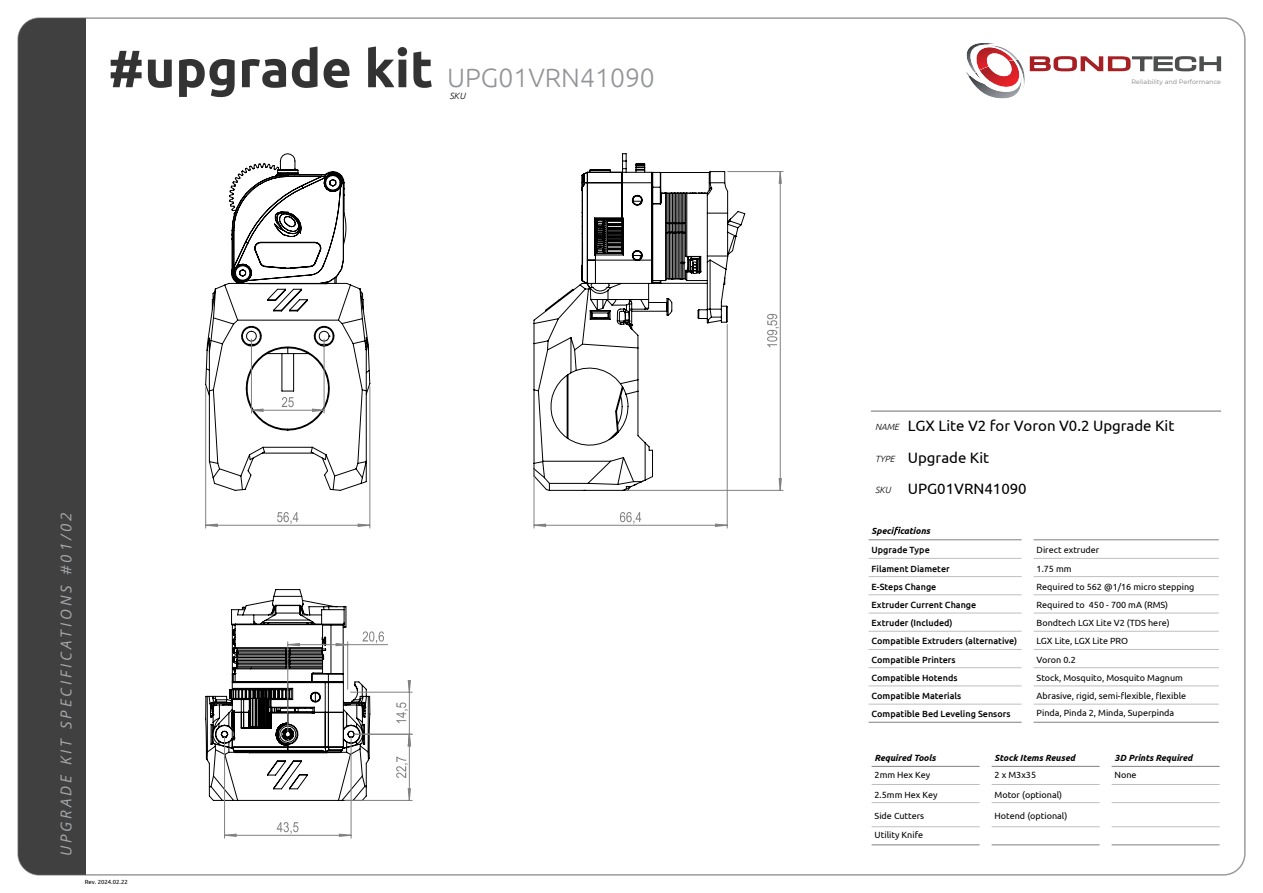
<style>
.page{position:relative;width:1263px;height:893px;background:#fff}
.page>*{position:absolute;margin:0;border:0;box-sizing:border-box;transform-origin:0 0}
.t1{font:300 26.55px "Ubuntu";color:#929497}
.t2{font:15px/31.5px "Ubuntu";color:#000}
.t3{font:italic 15px "Open Sans";letter-spacing:.2em;color:#a6a8ab}
.t4{font:11.85px "Myriad Pro";color:#000;scale:.36 1}
.t5{font:9px "Ubuntu";color:#000}
.t6{font:500 9px "Ubuntu";color:#000}
.t7{font:italic 700 9px "Ubuntu";color:#000}
.t8{font:italic 300 9px "Ubuntu";color:#000}
.t9{font:6.3px "Montserrat";color:#808080}
.t10{font:6px "Ubuntu";color:#000}
.s1{font-weight:700;font-size:52.5px;color:#333}
</style>
<div class="page">
<div style="left:18px;top:18px;width:67px;height:857px;background:#404041"></div>
<svg style="left:205px;top:153px;width:165px;height:338px"></svg>
<svg style="left:533px;top:153px;width:212px;height:338px"></svg>
<svg style="left:282px;top:397px;width:12px;height:10px"></svg>
<hr style="left:324px;top:339px;width:1px;height:74px;background:#808080">
<hr style="left:251px;top:339px;width:1px;height:74px;background:#808080">
<hr style="left:351px;top:737px;width:1px;height:101px;background:#808080">
<hr style="left:224px;top:737px;width:1px;height:101px;background:#808080">
<hr style="left:205px;top:388px;width:1px;height:140px;background:#808080">
<hr style="left:370px;top:386px;width:1px;height:142px;background:#808080">
<hr style="left:348px;top:644px;width:40px;height:1px;background:#808080">
<hr style="left:626px;top:490px;width:157px;height:1px;background:#808080">
<hr style="left:728px;top:171px;width:55px;height:1px;background:#808080">
<hr style="left:351px;top:692px;width:61px;height:1px;background:#808080">
<hr style="left:354px;top:734px;width:58px;height:1px;background:#808080">
<hr style="left:345px;top:800px;width:67px;height:1px;background:#808080">
<hr style="left:534px;top:466px;width:1px;height:62px;background:#808080">
<hr style="left:727px;top:324px;width:1px;height:204px;background:#808080">
<svg style="left:225px;top:409px;width:126px;height:427px"></svg>
<svg style="left:205px;top:512px;width:179px;height:289px"></svg>
<svg style="left:767px;top:172px;width:15px;height:319px"></svg>
<svg style="left:396px;top:680px;width:15px;height:120px"></svg>
<svg style="left:533px;top:512px;width:195px;height:15px"></svg>
<svg style="left:966px;top:43px;width:256px;height:56px"></svg>
<hr style="left:871px;top:766px;width:108px;height:1px;background:#808080">
<hr style="left:991px;top:766px;width:108px;height:1px;background:#808080">
<hr style="left:1111px;top:766px;width:108px;height:1px;background:#808080">
<hr style="left:871px;top:784px;width:108px;height:1px;background:#bfbfbf">
<hr style="left:991px;top:784px;width:108px;height:1px;background:#bfbfbf">
<hr style="left:1111px;top:784px;width:108px;height:1px;background:#bfbfbf">
<hr style="left:871px;top:802px;width:108px;height:1px;background:#bfbfbf">
<hr style="left:991px;top:802px;width:108px;height:1px;background:#bfbfbf">
<hr style="left:1111px;top:802px;width:108px;height:1px;background:#bfbfbf">
<hr style="left:871px;top:826px;width:108px;height:1px;background:#bfbfbf">
<hr style="left:991px;top:826px;width:108px;height:1px;background:#bfbfbf">
<hr style="left:1111px;top:826px;width:108px;height:1px;background:#bfbfbf">
<hr style="left:871px;top:844px;width:108px;height:1px;background:#808080">
<hr style="left:991px;top:844px;width:108px;height:1px;background:#808080">
<hr style="left:1111px;top:844px;width:108px;height:1px;background:#808080">
<svg style="left:893px;top:527px;width:8px;height:8px"></svg>
<svg style="left:1121px;top:692px;width:5px;height:7px"></svg>
<svg style="left:1156px;top:692px;width:5px;height:7px"></svg>
<hr style="left:868px;top:539px;width:153px;height:1px;background:#808080">
<hr style="left:1033px;top:539px;width:186px;height:1px;background:#808080">
<hr style="left:868px;top:558px;width:153px;height:1px;background:#bfbfbf">
<hr style="left:1033px;top:558px;width:186px;height:1px;background:#bfbfbf">
<hr style="left:868px;top:576px;width:153px;height:1px;background:#bfbfbf">
<hr style="left:1033px;top:576px;width:186px;height:1px;background:#bfbfbf">
<hr style="left:868px;top:594px;width:153px;height:1px;background:#bfbfbf">
<hr style="left:1033px;top:594px;width:186px;height:1px;background:#bfbfbf">
<hr style="left:868px;top:613px;width:153px;height:1px;background:#bfbfbf">
<hr style="left:1033px;top:613px;width:186px;height:1px;background:#bfbfbf">
<hr style="left:868px;top:631px;width:153px;height:1px;background:#bfbfbf">
<hr style="left:1033px;top:631px;width:186px;height:1px;background:#bfbfbf">
<hr style="left:868px;top:649px;width:153px;height:1px;background:#bfbfbf">
<hr style="left:1033px;top:649px;width:186px;height:1px;background:#bfbfbf">
<hr style="left:868px;top:667px;width:153px;height:1px;background:#bfbfbf">
<hr style="left:1033px;top:667px;width:186px;height:1px;background:#bfbfbf">
<hr style="left:868px;top:686px;width:153px;height:1px;background:#bfbfbf">
<hr style="left:1033px;top:686px;width:186px;height:1px;background:#bfbfbf">
<hr style="left:868px;top:704px;width:153px;height:1px;background:#bfbfbf">
<hr style="left:1033px;top:704px;width:186px;height:1px;background:#bfbfbf">
<hr style="left:868px;top:722px;width:153px;height:1px;background:#808080">
<hr style="left:1033px;top:722px;width:186px;height:1px;background:#808080">
<hr style="left:871px;top:411px;width:350px;height:1px;background:#6d6e70">
<h1 class="t1" style="left:108px;top:63px;width:549px"><span class="s1">#upgrade kit</span> UPG01VRN41090</h1>
<p class="t8" style="left:450px;top:91px;width:17px">SKU</p>
<h2 class="t3" style="left:57px;top:856px;width:346px;rotate:-90deg">UPGRADE KIT SPECIFICATIONS #01/02</h2>
<p class="t10" style="left:85px;top:879px;width:45px">Rev. 2024.02.22</p>
<p class="t9" style="left:1131px;top:80px;width:91px">Reliability and Performance</p>
<p class="t8" style="left:875px;top:422px;width:25px">NAME</p>
<p class="t8" style="left:875px;top:453px;width:21px">TYPE</p>
<p class="t8" style="left:875px;top:485px;width:17px">SKU</p>
<h2 class="t2" style="left:908px;top:411px;width:268px">LGX Lite V2 for Voron V0.2 Upgrade Kit<br>Upgrade Kit<br>UPG01VRN41090</h2>
<p class="t7" style="left:871px;top:527px;width:60px">Speci cations</p>
<p class="t6" style="left:871px;top:546px;width:60px">Upgrade Type</p>
<p class="t5" style="left:1036px;top:546px;width:64px">Direct extruder</p>
<p class="t6" style="left:871px;top:565px;width:80px">Filament Diameter</p>
<p class="t5" style="left:1036px;top:565px;width:37px">1.75 mm</p>
<p class="t6" style="left:871px;top:583px;width:66px">E-Steps Change</p>
<p class="t5" style="left:1036px;top:583px;width:159px">Required to 562 @1/16 micro stepping</p>
<p class="t6" style="left:871px;top:601px;width:106px">Extruder Current Change</p>
<p class="t5" style="left:1036px;top:601px;width:133px">Required to 450 - 700 mA (RMS)</p>
<p class="t6" style="left:871px;top:619px;width:83px">Extruder (Included)</p>
<p class="t5" style="left:1036px;top:619px;width:135px">Bondtech LGX Lite V2 (TDS here)</p>
<p class="t6" style="left:871px;top:637px;width:147px">Compatible Extruders (alternative)</p>
<p class="t5" style="left:1036px;top:637px;width:93px">LGX Lite, LGX Lite PRO</p>
<p class="t6" style="left:872px;top:656px;width:86px">Compatible Printers</p>
<p class="t5" style="left:1036px;top:656px;width:41px">Voron 0.2</p>
<p class="t6" style="left:872px;top:674px;width:87px">Compatible Hotends</p>
<p class="t5" style="left:1036px;top:674px;width:148px">Stock, Mosquito, Mosquito Magnum</p>
<p class="t6" style="left:872px;top:692px;width:91px">Compatible Materials</p>
<p class="t5" style="left:1036px;top:692px;width:151px">Abrasive, rigid, semi- exible, exible</p>
<p class="t6" style="left:871px;top:710px;width:140px">Compatible Bed Leveling Sensors</p>
<p class="t5" style="left:1036px;top:709px;width:139px">Pinda, Pinda 2, Minda, Superpinda</p>
<h3 class="t4" style="left:1037px;top:618px;width:374px">https://www.bondtech.se/downloads/TDS/Bondtech_EXT01LGX41008.pdf</h3>
<p class="t7" style="left:874px;top:754px;width:63px">Required Tools</p>
<p class="t7" style="left:994px;top:754px;width:82px">Stock Items Reused</p>
<p class="t7" style="left:1114px;top:754px;width:79px">3D Prints Required</p>
<p class="t5" style="left:874px;top:771px;width:57px">2mm Hex Key</p>
<p class="t5" style="left:994px;top:771px;width:43px">2 x M3x35</p>
<p class="t5" style="left:1114px;top:771px;width:24px">None</p>
<p class="t5" style="left:874px;top:791px;width:64px">2.5mm Hex Key</p>
<p class="t5" style="left:994px;top:791px;width:69px">Motor (optional)</p>
<p class="t5" style="left:874px;top:812px;width:51px">Side Cutters</p>
<p class="t5" style="left:994px;top:812px;width:74px">Hotend (optional)</p>
<p class="t5" style="left:874px;top:831px;width:50px">Utility Knife</p>
</div>
